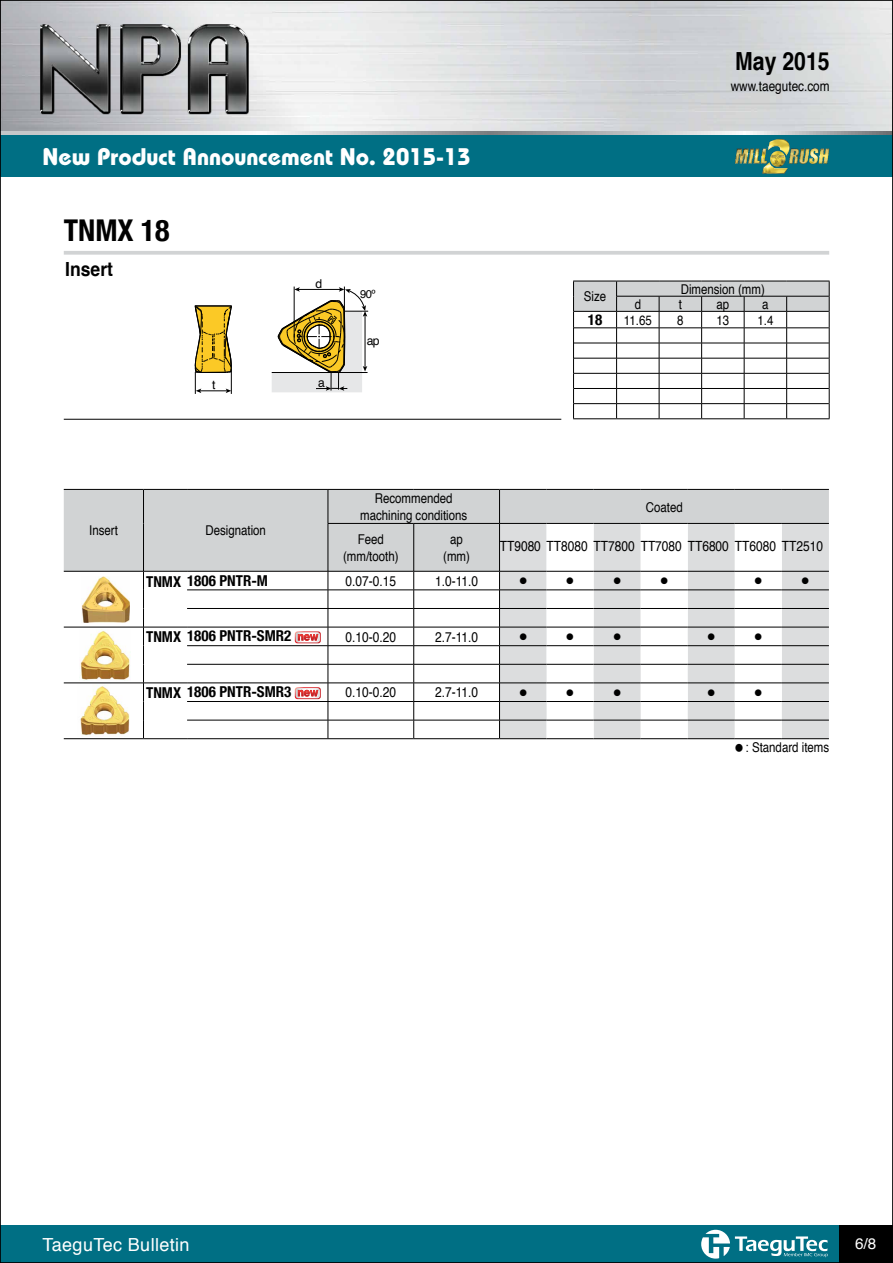
<style>
.page{position:relative;width:893px;height:1263px;background:#fff}
.page>*{position:absolute;margin:0;border:0;box-sizing:border-box;transform-origin:0 0}
.t1{font:700 condensed 30px "Helvetica Neue";color:#000}
.t2{font:700 24.9px "Helvetica";color:#000;scale:.85 1}
.t3{font:700 24px "Bauhaus";color:#fff}
.t4{font:22.5px "Wingdings";color:#000}
.t5{font:700 19.5px "Helvetica";color:#000;scale:.9 1}
.t6{font:18px "Helvetica";letter-spacing:.02em;color:#fff}
.t7{font:15.3px "Helvetica";color:#fff}
.t8{font:700 condensed 15px "Helvetica Neue";color:#000}
.t9{font:14.1px "Helvetica";color:#000;scale:.85 1}
.t10{font:13.8px "Helvetica";color:#000;scale:.85 1}
.t11{font:13.5px/16.2px "Helvetica";color:#000;text-align:center;scale:.85 1}
.t12{font:12.15px "Helvetica";color:#000}
.t13{font:11.25px "Helvetica";letter-spacing:-.05em;color:#000}
</style>
<div class="page">
<div style="left:832px;top:1225px;width:61px;height:38px;background:#000"></div>
<div style="left:0;top:1225px;width:839px;height:38px;background:#006f84"></div>
<svg style="left:2px;top:132px;width:889px;height:3px;background:#c2c4c6"></svg>
<div style="left:0;top:135px;width:893px;height:42px;background:#006f84"></div>
<img style="left:22px;top:13px;width:267px;height:112px">
<svg style="left:701px;top:1230px;width:127px;height:28px"></svg>
<img style="left:735px;top:139px;width:94px;height:35px">
<div style="left:64px;top:490px;width:765px;height:81px;background:#d1d3d4"></div>
<div style="left:782px;top:524px;width:47px;height:47px;background:#dcddde"></div>
<svg style="left:144px;top:523px;width:638px;height:215px"></svg>
<svg style="left:144px;top:628px;width:355px;height:92px"></svg>
<hr style="left:143px;top:490px;width:1px;height:33px;background:#000">
<hr style="left:143px;top:523px;width:1px;height:48px;background:#000">
<hr style="left:328px;top:490px;width:1px;height:33px;background:#000">
<hr style="left:328px;top:523px;width:86px;height:1px;background:#000">
<hr style="left:328px;top:524px;width:1px;height:47px;background:#000">
<hr style="left:414px;top:523px;width:86px;height:1px;background:#000">
<hr style="left:413px;top:524px;width:1px;height:47px;background:#000">
<hr style="left:499px;top:490px;width:1px;height:33px;background:#000">
<hr style="left:500px;top:523px;width:47px;height:1px;background:#000">
<hr style="left:499px;top:524px;width:1px;height:47px;background:#000">
<hr style="left:547px;top:523px;width:47px;height:1px;background:#000">
<hr style="left:594px;top:523px;width:47px;height:1px;background:#000">
<hr style="left:641px;top:523px;width:47px;height:1px;background:#000">
<hr style="left:688px;top:523px;width:47px;height:1px;background:#000">
<hr style="left:735px;top:523px;width:47px;height:1px;background:#000">
<hr style="left:782px;top:523px;width:47px;height:1px;background:#000">
<hr style="left:64px;top:571px;width:80px;height:1px;background:#000">
<hr style="left:144px;top:571px;width:43px;height:1px;background:#000">
<hr style="left:187px;top:571px;width:141px;height:1px;background:#000">
<hr style="left:328px;top:571px;width:86px;height:1px;background:#000">
<hr style="left:414px;top:571px;width:86px;height:1px;background:#000">
<hr style="left:187px;top:590px;width:141px;height:1px;background:#000">
<hr style="left:328px;top:590px;width:86px;height:1px;background:#000">
<hr style="left:414px;top:590px;width:86px;height:1px;background:#000">
<hr style="left:187px;top:608px;width:141px;height:1px;background:#000">
<hr style="left:328px;top:608px;width:86px;height:1px;background:#000">
<hr style="left:414px;top:608px;width:86px;height:1px;background:#000">
<hr style="left:64px;top:627px;width:80px;height:1px;background:#000">
<hr style="left:144px;top:627px;width:43px;height:1px;background:#000">
<hr style="left:187px;top:627px;width:141px;height:1px;background:#000">
<hr style="left:328px;top:627px;width:86px;height:1px;background:#000">
<hr style="left:414px;top:627px;width:86px;height:1px;background:#000">
<hr style="left:187px;top:645px;width:141px;height:1px;background:#000">
<hr style="left:328px;top:645px;width:86px;height:1px;background:#000">
<hr style="left:414px;top:645px;width:86px;height:1px;background:#000">
<hr style="left:187px;top:664px;width:141px;height:1px;background:#000">
<hr style="left:328px;top:664px;width:86px;height:1px;background:#000">
<hr style="left:414px;top:664px;width:86px;height:1px;background:#000">
<hr style="left:64px;top:683px;width:80px;height:1px;background:#000">
<hr style="left:144px;top:683px;width:43px;height:1px;background:#000">
<hr style="left:187px;top:683px;width:141px;height:1px;background:#000">
<hr style="left:328px;top:683px;width:86px;height:1px;background:#000">
<hr style="left:414px;top:683px;width:86px;height:1px;background:#000">
<hr style="left:187px;top:701px;width:141px;height:1px;background:#000">
<hr style="left:328px;top:701px;width:86px;height:1px;background:#000">
<hr style="left:414px;top:701px;width:86px;height:1px;background:#000">
<svg style="left:143px;top:571px;width:1px;height:167px"></svg>
<hr style="left:187px;top:720px;width:141px;height:1px;background:#000">
<hr style="left:328px;top:720px;width:86px;height:1px;background:#000">
<svg style="left:328px;top:571px;width:1px;height:167px"></svg>
<hr style="left:414px;top:720px;width:86px;height:1px;background:#000">
<svg style="left:413px;top:571px;width:1px;height:167px"></svg>
<hr style="left:64px;top:489px;width:80px;height:1px;background:#000">
<hr style="left:144px;top:489px;width:43px;height:1px;background:#000">
<hr style="left:187px;top:489px;width:141px;height:1px;background:#000">
<hr style="left:328px;top:489px;width:86px;height:1px;background:#000">
<hr style="left:414px;top:489px;width:86px;height:1px;background:#000">
<hr style="left:500px;top:489px;width:47px;height:1px;background:#000">
<hr style="left:547px;top:489px;width:47px;height:1px;background:#000">
<hr style="left:594px;top:489px;width:47px;height:1px;background:#000">
<hr style="left:641px;top:489px;width:47px;height:1px;background:#000">
<hr style="left:688px;top:489px;width:47px;height:1px;background:#000">
<hr style="left:735px;top:489px;width:47px;height:1px;background:#000">
<hr style="left:782px;top:489px;width:47px;height:1px;background:#000">
<hr style="left:64px;top:738px;width:80px;height:1px;background:#000">
<hr style="left:144px;top:738px;width:43px;height:1px;background:#000">
<hr style="left:187px;top:738px;width:141px;height:1px;background:#000">
<hr style="left:328px;top:738px;width:86px;height:1px;background:#000">
<hr style="left:414px;top:738px;width:86px;height:1px;background:#000">
<img style="left:81px;top:576px;width:48px;height:46px">
<img style="left:80px;top:631px;width:50px;height:49px">
<svg style="left:295px;top:631px;width:26px;height:12px"></svg>
<img style="left:80px;top:686px;width:50px;height:50px">
<svg style="left:295px;top:687px;width:26px;height:12px"></svg>
<svg style="left:573px;top:281px;width:257px;height:137px"></svg>
<hr style="left:573px;top:418px;width:44px;height:1px;background:#000">
<hr style="left:617px;top:418px;width:42px;height:1px;background:#000">
<hr style="left:659px;top:418px;width:43px;height:1px;background:#000">
<hr style="left:702px;top:418px;width:42px;height:1px;background:#000">
<hr style="left:744px;top:418px;width:43px;height:1px;background:#000">
<hr style="left:787px;top:418px;width:43px;height:1px;background:#000">
<hr style="left:64px;top:419px;width:497px;height:1px;background:#000">
<svg style="left:195px;top:305px;width:37px;height:89px"></svg>
<svg style="left:64px;top:251px;width:765px;height:4px;background:#d5d6d7"></svg>
<svg style="left:499px;top:571px;width:330px;height:169px"></svg>
<svg style="left:272px;top:287px;width:96px;height:105px"></svg>
<h3 class="t3" style="left:43px;top:142px;width:430px">New Product Announcement No. 2015-13</h3>
<h1 class="t1" style="left:64px;top:213px;width:107px">TNMX 18</h1>
<h3 class="t5" style="left:65px;top:253px;width:55px">Insert</h3>
<h2 class="t2" style="left:735px;top:41px;width:112px">May 2015</h2>
<p class="t10" style="left:731px;top:75px;width:118px">www.taegutec.com</p>
<p class="t12" style="left:212px;top:375px;width:5px">t</p>
<p class="t11" style="left:89px;top:523px;width:35px">Insert</p>
<p class="t11" style="left:205px;top:523px;width:73px">Designation</p>
<p class="t12" style="left:315px;top:274px;width:8px">d</p>
<p class="t11" style="left:584px;top:289px;width:28px">Size</p>
<p class="t11" style="left:681px;top:281px;width:100px">Dimension (mm)</p>
<p class="t11" style="left:635px;top:296px;width:9px">d</p>
<p class="t11" style="left:679px;top:296px;width:5px">t</p>
<p class="t11" style="left:716px;top:296px;width:17px">ap</p>
<p class="t11" style="left:762px;top:296px;width:9px">a</p>
<p class="t8" style="left:588px;top:311px;width:16px">18</p>
<p class="t11" style="left:624px;top:312px;width:34px">11.65</p>
<p class="t11" style="left:677px;top:312px;width:9px">8</p>
<p class="t11" style="left:716px;top:312px;width:17px">13</p>
<p class="t11" style="left:757px;top:312px;width:20px">1.4</p>
<p class="t13" style="left:360px;top:286px;width:17px">90º</p>
<p class="t13" style="left:597px;top:286px;width:17px">90º</p>
<p class="t12" style="left:367px;top:331px;width:14px">ap</p>
<p class="t11" style="left:360px;top:491px;width:128px">Recommended machining conditions</p>
<p class="t11" style="left:646px;top:499px;width:45px">Coated</p>
<p class="t11" style="left:343px;top:532px;width:67px">Feed (mm/tooth)</p>
<p class="t11" style="left:443px;top:532px;width:33px">ap (mm)</p>
<p class="t9" style="left:500px;top:536px;width:382px">TT9080 TT8080 TT7800 TT7080 TT6800 TT6080 TT2510</p>
<p class="t8" style="left:146px;top:571px;width:123px">TNMX 1806 PNTR-M</p>
<p class="t9" style="left:346px;top:570px;width:61px">0.07-0.15</p>
<p class="t9" style="left:435px;top:570px;width:52px">1.0-11.0</p>
<p class="t8" style="left:146px;top:627px;width:147px">TNMX 1806 PNTR-SMR2</p>
<p class="t9" style="left:346px;top:626px;width:61px">0.10-0.20</p>
<p class="t9" style="left:435px;top:626px;width:52px">2.7-11.0</p>
<h3 class="t4" style="left:612px;top:625px;width:12px">•</h3>
<p class="t8" style="left:146px;top:683px;width:147px">TNMX 1806 PNTR-SMR3</p>
<p class="t9" style="left:346px;top:682px;width:61px">0.10-0.20</p>
<p class="t9" style="left:435px;top:682px;width:52px">2.7-11.0</p>
<h3 class="t4" style="left:612px;top:681px;width:12px">•</h3>
<p class="t11" style="left:746px;top:739px;width:100px">: Standard items</p>
<h3 class="t6" style="left:43px;top:1231px;width:149px">TaeguTec Bulletin</h3>
<p class="t7" style="left:855px;top:1232px;width:23px">6/8</p>
</div>
